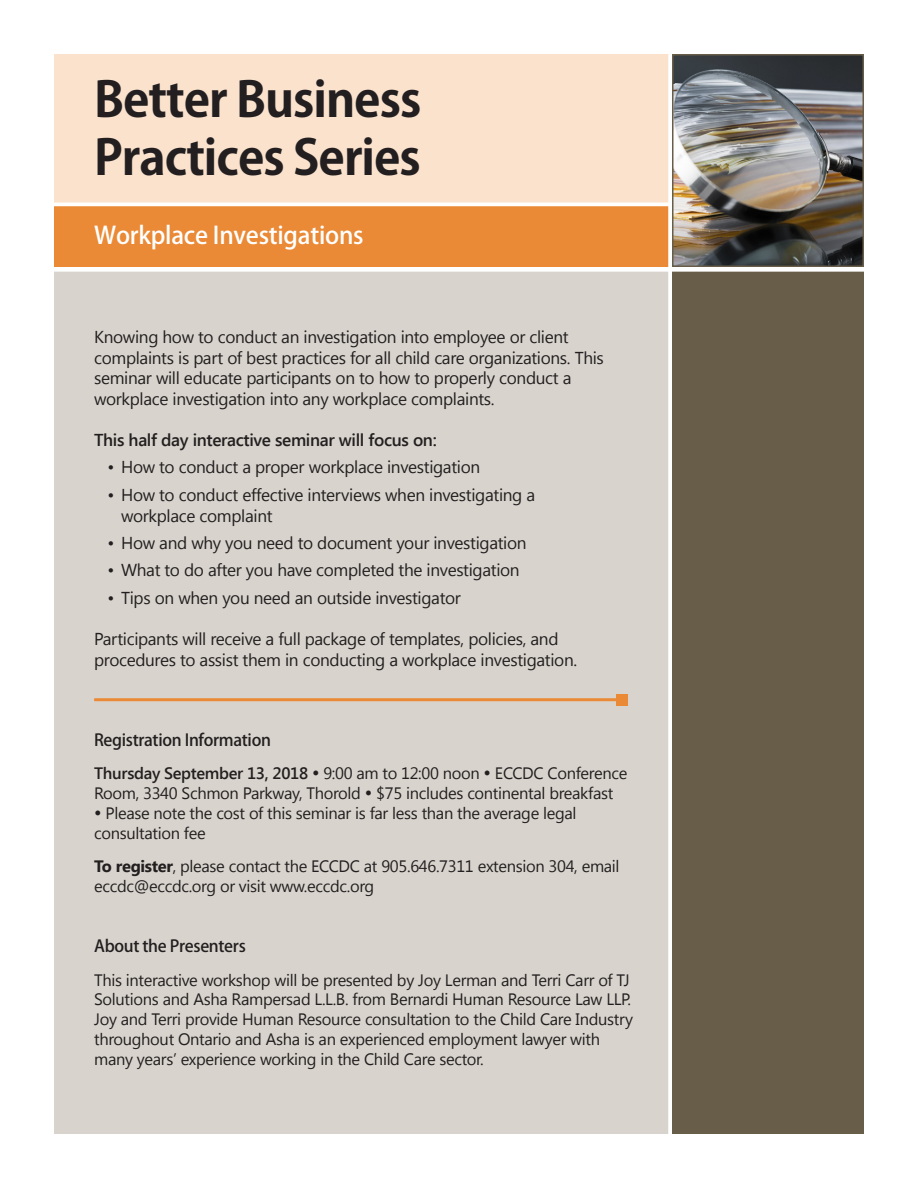
<style>
.page{position:relative;width:918px;height:1188px;background:#fff}
.page>*{position:absolute;margin:0;border:0;box-sizing:border-box;transform-origin:0 0}
.t1{font:700 48px "Koz Go Pro";letter-spacing:-.02em;color:#231f20}
.t2{font:500 24px "Koz Go Pro";letter-spacing:-.01em;color:#fff}
.t3{font:17.25px/20.7px "Segoe UI";letter-spacing:-.02em;color:#231f20}
.t4{font:600 17.25px "Segoe UI";letter-spacing:-.02em;color:#231f20}
.t5{font:16.5px/19.8px "Segoe UI";letter-spacing:-.02em;color:#231f20}
.t6{font:500 16.5px "Koz Go Pro";letter-spacing:-.02em;color:#231f20}
.s1{font-weight:600}
.s2{font-weight:700}
</style>
<div class="page">
<div style="left:54px;top:54px;width:614px;height:148px;background:#fae2cd"></div>
<div style="left:54px;top:272px;width:614px;height:862px;background:#d8d4cd"></div>
<div style="left:672px;top:272px;width:192px;height:862px;background:#685d49"></div>
<div style="left:54px;top:206px;width:614px;height:61px;background:#ea8a36;border:2px solid #ea8a36"></div>
<img style="left:675px;top:57px;width:186px;height:207px">
<div style="left:672px;top:54px;width:192px;height:213px;border:2px solid #685d49"></div>
<hr style="left:94px;top:698px;width:528px;height:3px;background:#ea8a36">
<div style="left:616px;top:694px;width:12px;height:12px;background:#ea8a36"></div>
<p class="t1" style="left:94px;top:69px;width:329px">Better Business</p>
<p class="t1" style="left:94px;top:126px;width:328px">Practices Series</p>
<p class="t2" style="left:94px;top:220px;width:271px">Workplace Investigations</p>
<p class="t3" style="left:94px;top:326px;width:511px">Knowing how to conduct an investigation into employee or client complaints is part of best practices for all child care organizations. This seminar will educate participants on to how to properly conduct a workplace investigation into any workplace complaints.</p>
<p class="t4" style="left:94px;top:428px;width:344px">This half day interactive seminar will focus on:</p>
<p class="t3" style="left:108px;top:456px;width:374px">• How to conduct a proper workplace investigation</p>
<p class="t3" style="left:121px;top:484px;width:416px;text-indent:-14px">• How to conduct effective interviews when investigating a workplace complaint</p>
<p class="t3" style="left:108px;top:532px;width:421px">• How and why you need to document your investigation</p>
<p class="t3" style="left:108px;top:559px;width:414px">• What to do after you have completed the investigation</p>
<p class="t3" style="left:108px;top:587px;width:355px">• Tips on when you need an outside investigator</p>
<p class="t3" style="left:94px;top:628px;width:485px">Participants will receive a full package of templates, policies, and procedures to assist them in conducting a workplace investigation.</p>
<p class="t6" style="left:94px;top:729px;width:178px">Registration Information</p>
<p class="t5" style="left:94px;top:763px;width:535px"><span class="s1">Thursday September 13, 2018</span> • 9:00 am to 12:00 noon • ECCDC Conference<br>Room, 3340 Schmon Parkway, Thorold • $75 includes continental breakfast</p>
<p class="t5" style="left:94px;top:803px;width:484px">• Please note the cost of this seminar is far less than the average legal consultation fee</p>
<p class="t5" style="left:94px;top:856px;width:527px"><span class="s2">To register</span>, please contact the ECCDC at 905.646.7311 extension 304, email eccdc@eccdc.org or visit www.eccdc.org</p>
<p class="t6" style="left:94px;top:936px;width:153px">About the Presenters</p>
<p class="t5" style="left:94px;top:969px;width:540px">This interactive workshop will be presented by Joy Lerman and Terri Carr of TJ Solutions and Asha Rampersad L.L.B. from Bernardi Human Resource Law LLP.<br>Joy and Terri provide Human Resource consultation to the Child Care Industry throughout Ontario and Asha is an experienced employment lawyer with many years’ experience working in the Child Care sector.</p>
</div>
